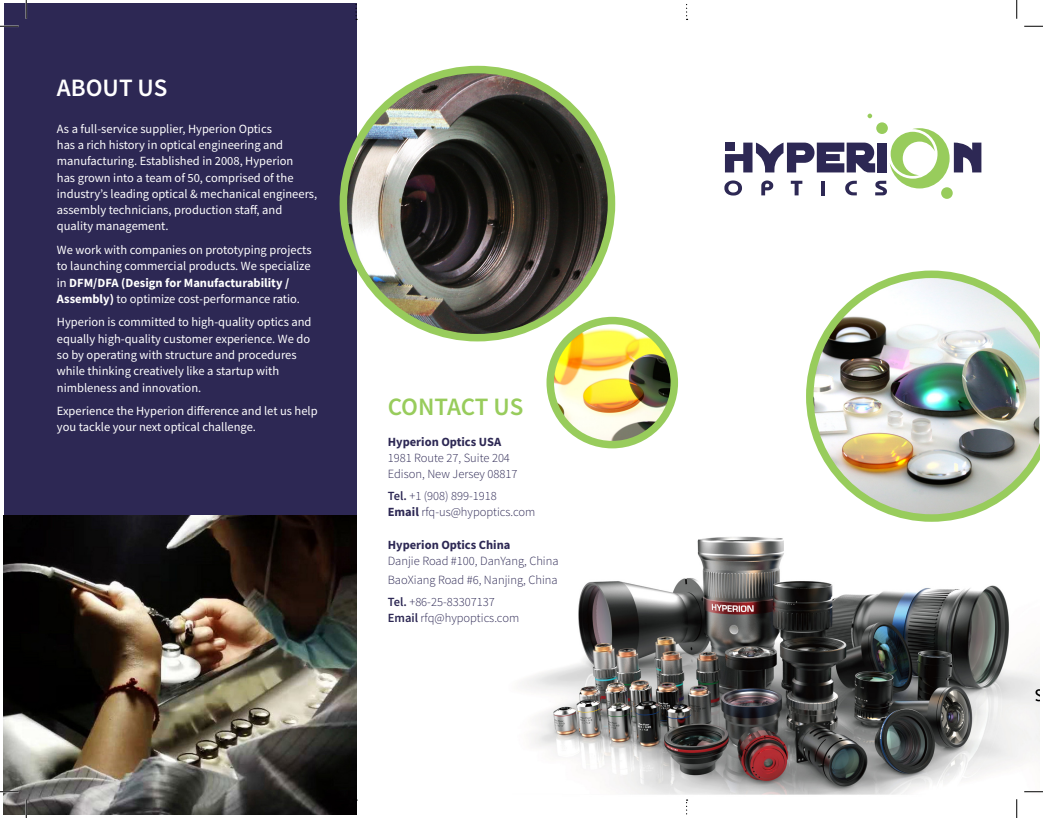
<style>
.page{position:relative;width:1043px;height:818px;background:#fff}
.page>*{position:absolute;margin:0;border:0;box-sizing:border-box;transform-origin:0 0}
.t1{font:600 25px "Source Sans Pro";letter-spacing:-.01em;color:#98cc5c}
.t2{font:600 25px "Source Sans Pro";color:#fff}
.t3{font:12.5px/16.2px "Source Sans Pro";color:#fff}
.t4{font:300 12.5px/16.2px "Source Sans Pro";color:#2d2854}
.t5{font:700 12.5px "Source Sans Pro";color:#2d2854}
.s1{font-weight:700}
.s2{font-weight:600}
</style>
<div class="page">
<div style="left:4px;top:4px;width:352px;height:810px;background:#2d2854"></div>
<img style="left:522px;top:536px;width:517px;height:278px">
<div style="left:876px;top:122px;width:11px;height:12px;background:#98cc5c;border-radius:50%"></div>
<div style="left:941px;top:187px;width:11px;height:12px;background:#98cc5c;border-radius:50%"></div>
<svg style="left:867px;top:114px;width:5px;height:4px"></svg>
<svg style="left:724px;top:128px;width:257px;height:67px"></svg>
<img style="left:806px;top:270px;width:233px;height:251px">
<img style="left:348px;top:70px;width:263px;height:265px">
<div style="left:339px;top:66px;width:276px;height:275px;border:8px solid #98cc5c;border-radius:50%"></div>
<img style="left:550px;top:320px;width:124px;height:122px">
<div style="left:546px;top:317px;width:132px;height:131px;border:8px solid #98cc5c;border-radius:50%"></div>
<img style="left:4px;top:515px;width:352px;height:299px">
<svg style="left:355px;top:4px;width:2px;height:16px"></svg>
<svg style="left:355px;top:799px;width:2px;height:16px"></svg>
<svg style="left:686px;top:799px;width:1px;height:16px"></svg>
<svg style="left:0;top:25px;width:19px;height:2px"></svg>
<svg style="left:1024px;top:25px;width:18px;height:2px"></svg>
<svg style="left:0;top:790px;width:19px;height:2px"></svg>
<svg style="left:1024px;top:790px;width:18px;height:2px"></svg>
<svg style="left:25px;top:0;width:2px;height:19px"></svg>
<svg style="left:25px;top:799px;width:2px;height:19px"></svg>
<svg style="left:1016px;top:0;width:1px;height:19px"></svg>
<svg style="left:1015px;top:799px;width:2px;height:19px"></svg>
<h1 class="t2" style="left:57px;top:72px;width:112px">ABOUT US</h1>
<p class="t3" style="left:57px;top:120px;width:262px">As a full-service supplier, Hyperion Optics<br>has a rich history in optical engineering and manufacturing. Established in 2008, Hyperion<br>has grown into a team of 50, comprised of the industry’s leading optical &amp; mechanical engineers, assembly technicians, production staff, and quality management.</p>
<p class="t3" style="left:57px;top:242px;width:256px">We work with companies on prototyping projects to launching commercial products. We specialize in <span class="s1">DFM/DFA (Design for Manufacturability / Assembly)</span> to optimize cost-performance ratio.</p>
<p class="t3" style="left:57px;top:314px;width:256px">Hyperion is committed to high-quality optics and equally high-quality customer experience. We do so by operating with structure and procedures while thinking creatively like a startup with nimbleness and innovation.</p>
<p class="t3" style="left:57px;top:403px;width:262px">Experience the Hyperion difference and let us help you tackle your next optical challenge.</p>
<h1 class="t1" style="left:388px;top:390px;width:137px">CONTACT US</h1>
<p class="t5" style="left:388px;top:433px;width:115px">Hyperion Optics USA</p>
<p class="t4" style="left:388px;top:449px;width:131px">1981 Route 27, Suite 204<br>Edison, New Jersey 08817</p>
<p class="t4" style="left:388px;top:487px;width:149px"><span class="s2">TEL.</span> +1 (908) 899-1918<br><span class="s1">Email</span> rfq-us@hypoptics.com</p>
<p class="t5" style="left:388px;top:536px;width:124px">Hyperion Optics China</p>
<p class="t4" style="left:388px;top:551px;width:172px;line-height:19.1px">Danjie Road #100, DanYang, China<br>BaoXiang Road #6, Nanjing, China</p>
<p class="t4" style="left:388px;top:594px;width:133px"><span class="s2">TEL.</span> +86-25-83307137<br><span class="s2">EMAIL</span> rfq@hypoptics.com</p>
</div>
